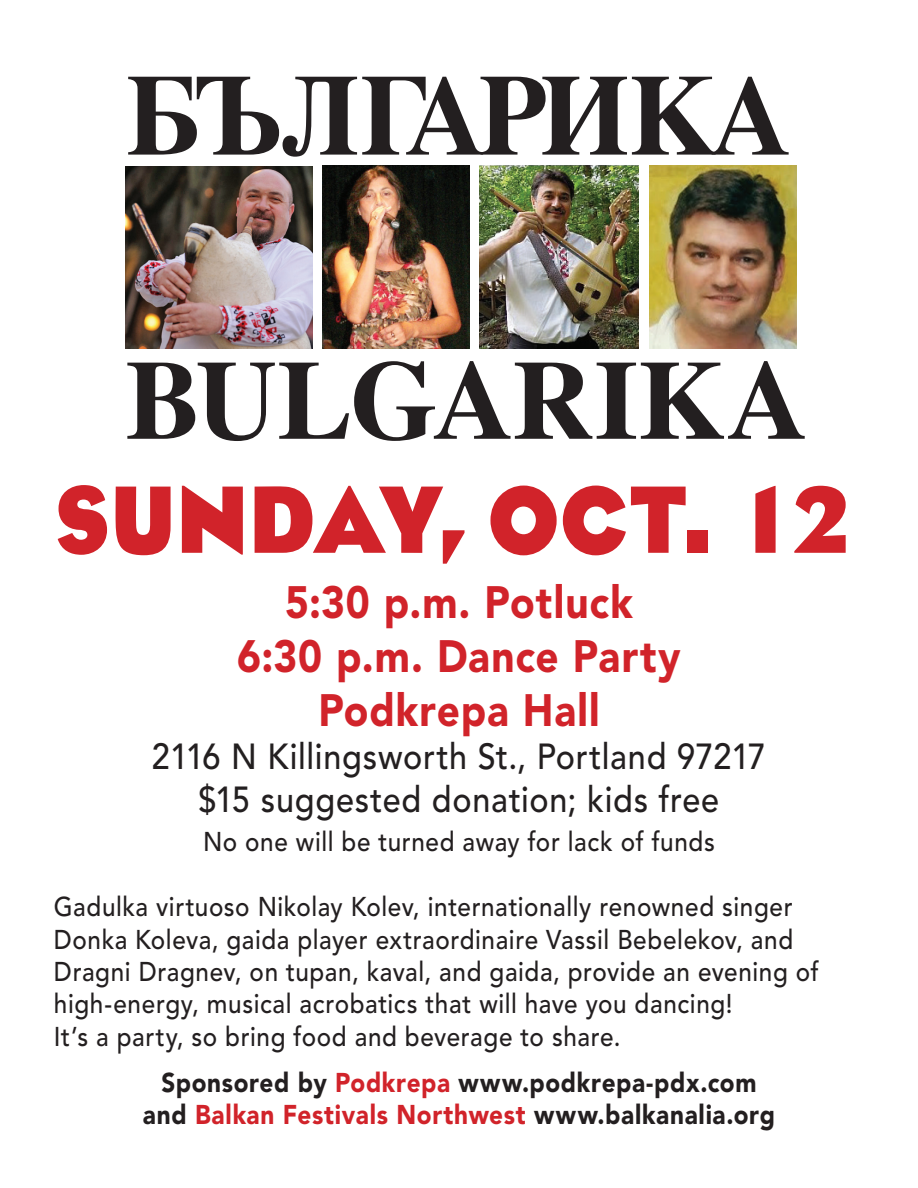
<style>
.page{position:relative;width:918px;height:1188px;background:#fff}
.page>*{position:absolute;margin:0;border:0;box-sizing:border-box;transform-origin:0 0}
.t1{font:700 114.3px "Times";letter-spacing:-.075em;color:#231f20}
.t2{font:700 112.65px "Times";letter-spacing:-.005em;color:#231f20}
.t3{font:94.65px "Easterly";letter-spacing:.015em;color:#d1232a;scale:.9 1}
.t4{font:900 45px/54px "Avenir";letter-spacing:.02em;color:#d1232a;text-align:center;scale:.9 1}
.t5{font:500 36px/43.2px "Avenir";letter-spacing:.02em;color:#231f20;text-align:center;scale:.9 1}
.t6{font:500 27px/32.4px "Avenir";letter-spacing:.025em;color:#231f20;scale:.9 1}
.t7{font:900 27px/32.4px "Avenir";letter-spacing:.03em;color:#231f20;text-align:center;scale:.9 1}
.s1{color:#d1232a}
</style>
<div class="page">
<img style="left:126px;top:166px;width:186px;height:182px">
<img style="left:322px;top:165px;width:147px;height:183px">
<img style="left:650px;top:165px;width:146px;height:183px">
<img style="left:479px;top:165px;width:160px;height:183px">
<h1 class="t1" style="left:126px;top:7px;width:668px">БЪЛГАРИКА</h1>
<h2 class="t2" style="left:126px;top:293px;width:683px">BULGARIKA</h2>
<h3 class="t3" style="left:55px;top:457px;width:889px">SUNDAY, OCT. 12</h3>
<h3 class="t4" style="left:237px;top:575px;width:494px">5:30 p.m. Potluck<br>6:30 p.m. Dance Party<br>Podkrepa Hall</h3>
<h3 class="t5" style="left:152px;top:736px;width:684px">2116 N Killingsworth St., Portland 97217 $15 suggested donation; kids free</h3>
<p class="t6" style="left:203px;top:826px;width:570px">No one will be turned away for lack of funds</p>
<p class="t6" style="left:54px;top:891px;width:851px">Gadulka virtuoso Nikolay Kolev, internationally renowned singer Donka Koleva, gaida player extraordinaire Vassil Bebelekov, and Dragni Dragnev, on tupan, kaval, and gaida, provide an evening of high-energy, musical acrobatics that will have you dancing!<br>It’s a party, so bring food and beverage to share.</p>
<p class="t7" style="left:143px;top:1066px;width:704px">Sponsored by <span class="s1">Podkrepa</span> www.podkrepa-pdx.com and <span class="s1">Balkan Festivals Northwest</span> www.balkanalia.org</p>
</div>
